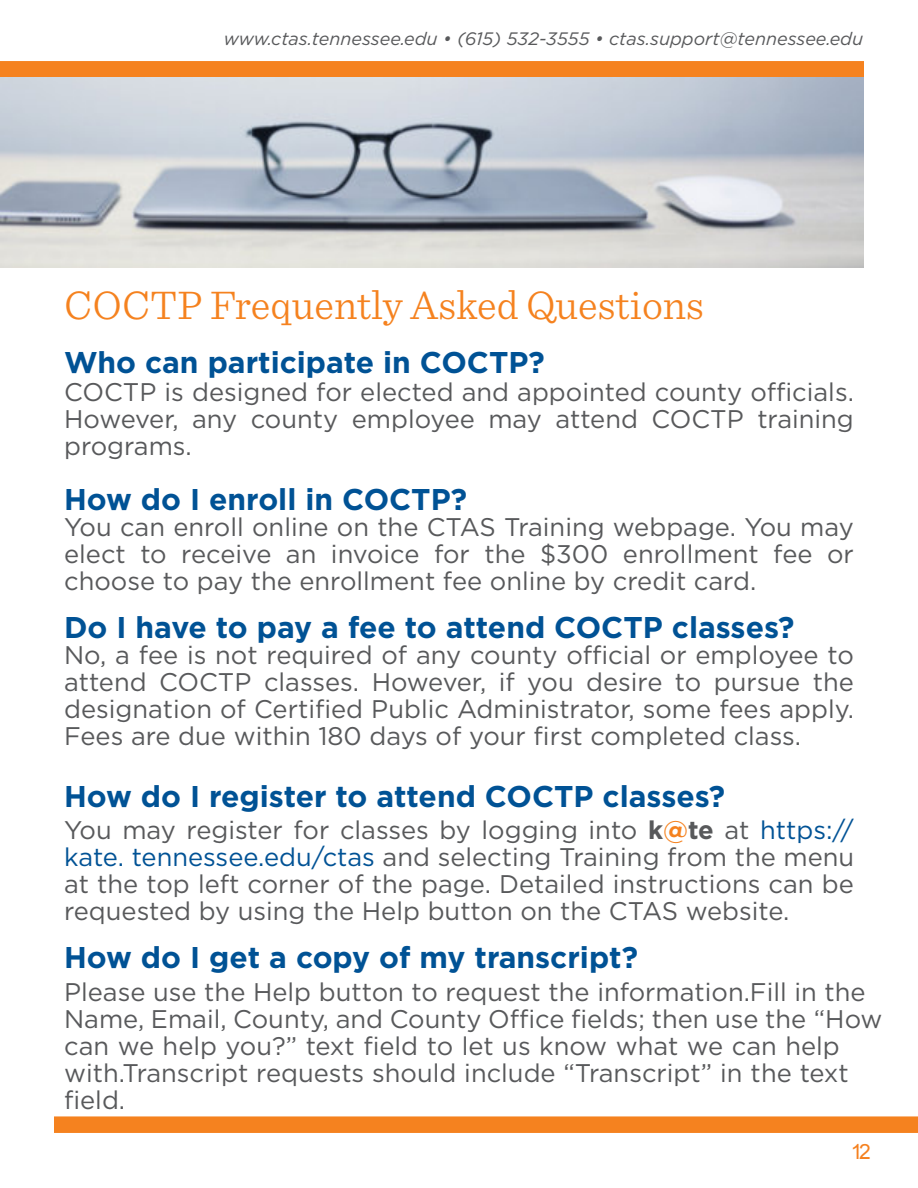
<style>
.page{position:relative;width:918px;height:1188px;background:#fff}
.page>*{position:absolute;margin:0;border:0;box-sizing:border-box;transform-origin:0 0}
.t1{font:300 42px "Sentinel";color:#f5821f}
.t2{font:700 30px "Gotham";color:#005295}
.t3{font:25.5px/27px "Gotham";color:#58595b;text-align:justify}
.t4{font:21px "Arial";color:#f5811f}
.t5{font:italic 18px "Gotham";color:#58595b}
.s1{font-weight:700}
.s2{font-weight:700;color:#f5821f}
.s3{color:#005295}
</style>
<div class="page">
<div style="left:54px;top:1116px;width:864px;height:17px;background:#f5821f"></div>
<div style="left:0;top:61px;width:864px;height:17px;background:#f5821f"></div>
<img style="left:0;top:78px;width:864px;height:189px">
<p class="t5" style="left:224px;top:31px;width:641px">www.ctas.tennessee.edu • (615) 532-3555 • ctas.support@tennessee.edu</p>
<h1 class="t1" style="left:64px;top:285px;width:641px">COCTP Frequently Asked Questions</h1>
<p class="t2" style="left:64px;top:349px;width:482px">Who can participate in COCTP?</p>
<p class="t3" style="left:64px;top:380px;width:791px">COCTP is designed for elected and appointed county officials.<br>However, any county employee may attend COCTP training programs.</p>
<p class="t2" style="left:64px;top:486px;width:404px">How do I enroll in COCTP?</p>
<p class="t3" style="left:64px;top:515px;width:791px">You can enroll online on the CTAS Training webpage. You may elect to receive an invoice for the $300 enrollment fee or choose to pay the enrollment fee online by credit card.</p>
<p class="t2" style="left:64px;top:614px;width:732px">Do I have to pay a fee to attend COCTP classes?</p>
<p class="t3" style="left:64px;top:643px;width:791px">No, a fee is not required of any county official or employee to attend COCTP classes. However, if you desire to pursue the designation of Certified Public Administrator, some fees apply.<br>Fees are due within 180 days of your first completed class.</p>
<p class="t2" style="left:64px;top:783px;width:662px">How do I register to attend COCTP classes?</p>
<p class="t3" style="left:64px;top:818px;width:792px">You may register for classes by logging into <span class="s1">k</span><span class="s2">@</span><span class="s1">te</span> at <span class="s3">https:// kate. tennessee.edu/ctas</span> and selecting Training from the menu at the top left corner of the page. Detailed instructions can be requested by using the Help button on the CTAS website.</p>
<p class="t2" style="left:64px;top:944px;width:575px">How do I get a copy of my transcript?</p>
<p class="t3" style="left:64px;top:979px;width:820px;text-align:left">Please use the Help button to request the information.Fill in the Name, Email, County, and County Office fields; then use the “How can we help you?” text field to let us know what we can help with.Transcript requests should include “Transcript” in the text field.</p>
<p class="t4" style="left:851px;top:1144px;width:21px">12</p>
</div>
